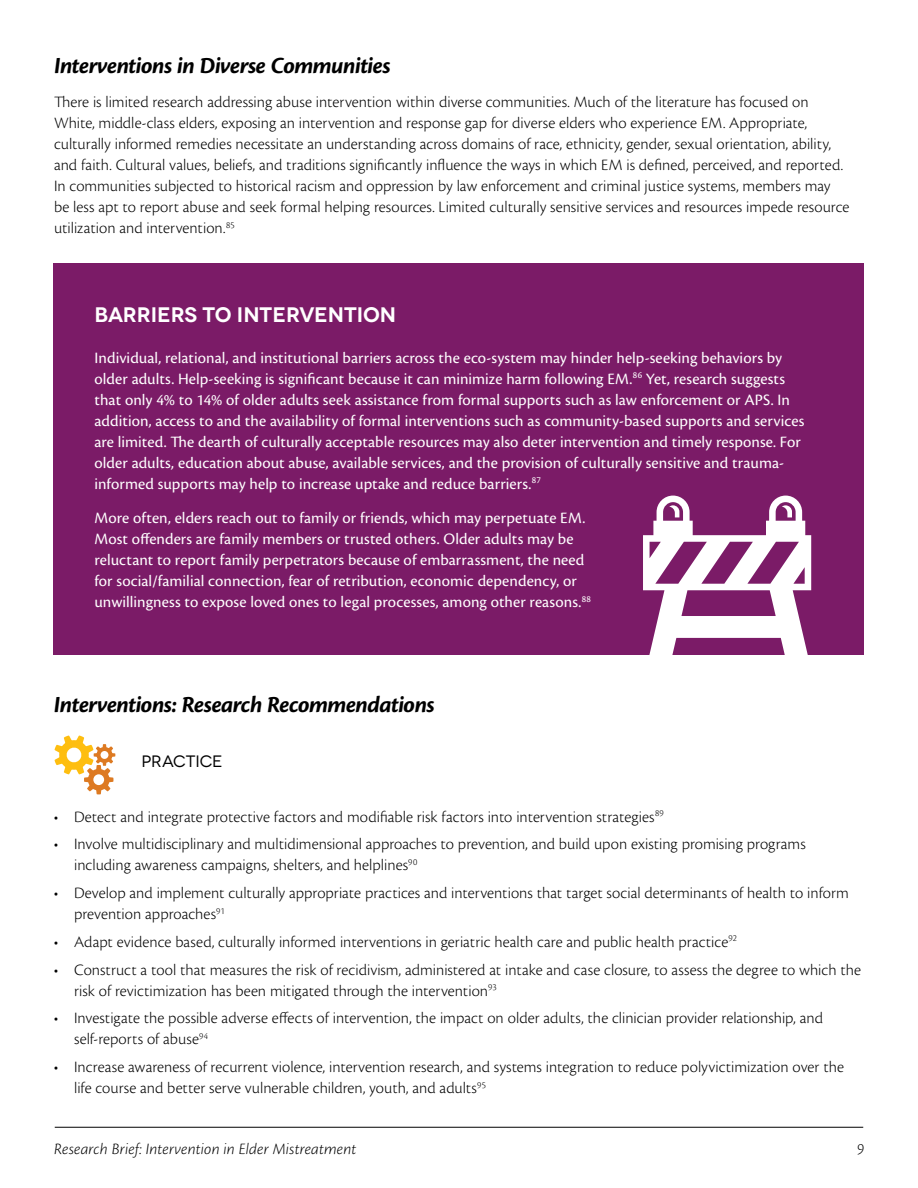
<style>
.page{position:relative;width:918px;height:1188px;background:#fff}
.page>*{position:absolute;margin:0;border:0;box-sizing:border-box;transform-origin:0 0}
.H02_-_Sections{font:italic 700 24px "Cronos Pro";letter-spacing:-.025em;color:#000}
.H02_-_White_in_Box{font:600 21px "Novecentowide";color:#fff}
.P_-_Body{font:300 16.5px/21px "Cronos Pro";color:#000}
.P_-_Body_White{font:16.5px/21px "Cronos Pro";letter-spacing:.005em;color:#fff}
.P_-_Body-2{font:16.5px/21px "Cronos Pro";letter-spacing:.005em;color:#fff}
.t1{font:italic 300 16.5px "Cronos Pro";letter-spacing:.01em;color:#000}
.H03_-_Indented{font:16.5px "Novecentowide";letter-spacing:-.01em;color:#000}
</style>
<div class="page">
<div style="left:54px;top:263px;width:810px;height:392px;background:#7b1b67"></div>
<svg style="left:643px;top:496px;width:168px;height:159px"></svg>
<hr style="left:55px;top:1127px;width:808px;height:1px;background:#000">
<svg style="left:55px;top:736px;width:60px;height:58px"></svg>
<h2 class="H02_-_Sections" style="left:54px;top:51px;width:338px">Interventions in Diverse Communities</h2>
<p class="P_-_Body" style="left:54px;top:92px;width:797px">There is limited research addressing abuse intervention within diverse communities. Much of the literature has focused on White, middle-class elders, exposing an intervention and response gap for diverse elders who experience EM. Appropriate, culturally informed remedies necessitate an understanding across domains of race, ethnicity, gender, sexual orientation, ability, and faith. Cultural values, beliefs, and traditions significantly influence the ways in which EM is defined, perceived, and reported.<br>In communities subjected to historical racism and oppression by law enforcement and criminal justice systems, members may be less apt to report abuse and seek formal helping resources. Limited culturally sensitive services and resources impede resource utilization and intervention.<sup>85</sup></p>
<h2 class="H02_-_White_in_Box" style="left:94px;top:301px;width:303px">BARRIERS TO INTERVENTION</h2>
<p class="P_-_Body_White" style="left:94px;top:347px;width:711px">Individual, relational, and institutional barriers across the eco-system may hinder help-seeking behaviors by older adults. Help-seeking is significant because it can minimize harm following EM.<sup>86</sup> Yet, research suggests that only 4% to 14% of older adults seek assistance from formal supports such as law enforcement or APS. In addition, access to and the availability of formal interventions such as community-based supports and services are limited. The dearth of culturally acceptable resources may also deter intervention and timely response. For older adults, education about abuse, available services, and the provision of culturally sensitive and trauma&shy;informed supports may help to increase uptake and reduce barriers.<sup>87</sup></p>
<p class="P_-_Body-2" style="left:94px;top:508px;width:498px">More often, elders reach out to family or friends, which may perpetuate EM.<br>Most offenders are family members or trusted others. Older adults may be reluctant to report family perpetrators because of embarrassment, the need for social/familial connection, fear of retribution, economic dependency, or unwillingness to expose loved ones to legal processes, among other reasons.<sup>88</sup></p>
<h2 class="H02_-_Sections" style="left:54px;top:691px;width:383px">Interventions: Research Recommendations</h2>
<h3 class="H03_-_Indented" style="left:142px;top:751px;width:83px">PRACTICE</h3>
<p class="P_-_Body" style="left:54px;top:806px;width:611px">• Detect and integrate protective factors and modifiable risk factors into intervention strategies<sup>89</sup></p>
<p class="P_-_Body" style="left:74px;top:834px;width:733px;text-indent:-20px">• Involve multidisciplinary and multidimensional approaches to prevention, and build upon existing promising programs including awareness campaigns, shelters, and helplines<sup>90</sup></p>
<p class="P_-_Body" style="left:74px;top:882px;width:776px;text-indent:-20px">• Develop and implement culturally appropriate practices and interventions that target social determinants of health to inform prevention approaches<sup>91</sup></p>
<p class="P_-_Body" style="left:54px;top:931px;width:685px">• Adapt evidence based, culturally informed interventions in geriatric health care and public health practice<sup>92</sup></p>
<p class="P_-_Body" style="left:74px;top:959px;width:789px;text-indent:-20px">• Construct a tool that measures the risk of recidivism, administered at intake and case closure, to assess the degree to which the risk of revictimization has been mitigated through the intervention<sup>93</sup></p>
<p class="P_-_Body" style="left:74px;top:1008px;width:750px;text-indent:-20px">• Investigate the possible adverse effects of intervention, the impact on older adults, the clinician provider relationship, and self-reports of abuse<sup>94</sup></p>
<p class="P_-_Body" style="left:74px;top:1056px;width:771px;text-indent:-20px">• Increase awareness of recurrent violence, intervention research, and systems integration to reduce polyvictimization over the life course and better serve vulnerable children, youth, and adults<sup>95</sup></p>
<p class="t1" style="left:54px;top:1139px;width:304px">Research Brief: Intervention in Elder Mistreatment</p>
<p class="t1" style="left:857px;top:1139px;width:8px">9</p>
</div>
